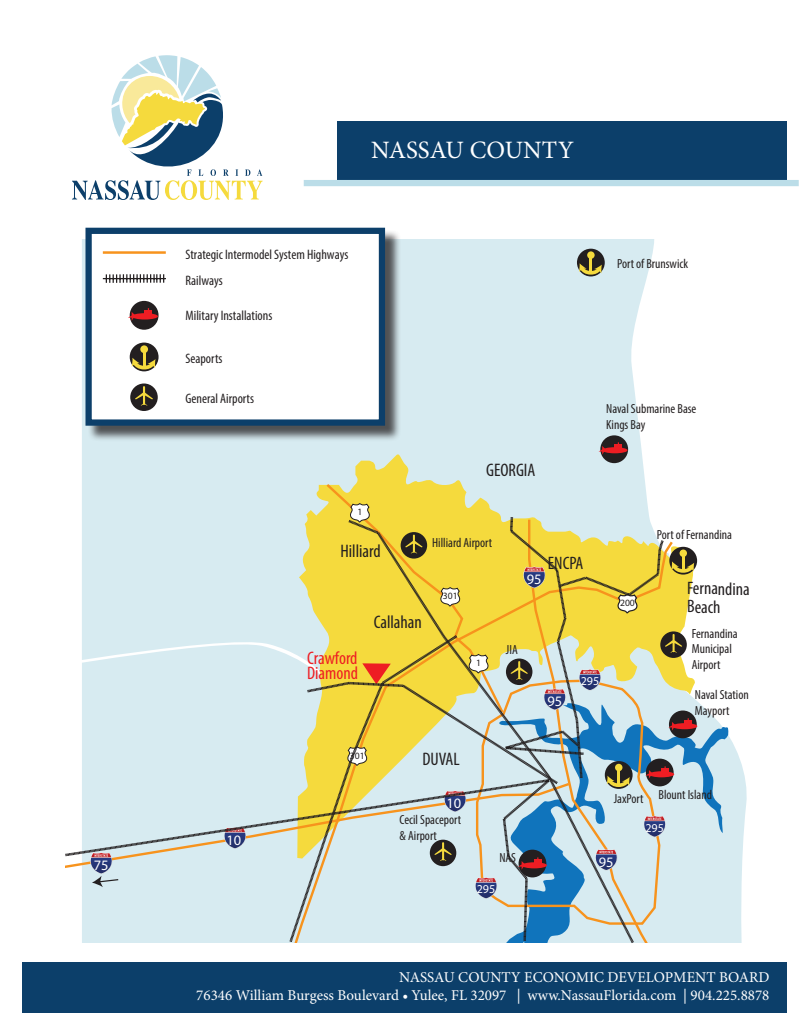
<style>
.page{position:relative;width:810px;height:1035px;background:#fff}
.page>*{position:absolute;margin:0;border:0;box-sizing:border-box;transform-origin:0 0}
.t1{font:25px "Minion Pro";color:#fff}
.t2{font:condensed 18.25px "Myriad Pro";color:#231f20}
.t3{font:condensed 18.25px/15.6px "Myriad Pro";color:#ee1d23}
.t4{font:condensed 18.12px/18px "Myriad Pro";letter-spacing:-.005em;color:#231f20}
.t5{font:15px/18px "Minion Pro";color:#fff;text-align:right}
.t6{font:14.5px "Myriad Pro";color:#fff}
.t7{font:condensed 13.75px/25.6px "Myriad Pro";color:#231f20}
.t8{font:condensed 13.25px/15.9px "Myriad Pro";color:#231f20}
.t9{font:12px "Myriad Pro";color:#fff}
.t10{font:9.62px "Myriad Pro";color:#231f20}
</style>
<div class="page">
<svg style="left:72px;top:55px;width:191px;height:145px"></svg>
<div style="left:22px;top:962px;width:766px;height:50px;background:#0c3f6a"></div>
<div style="left:338px;top:121px;width:450px;height:62px;background:#0c3f6a"></div>
<div style="left:304px;top:180px;width:495px;height:6px;background:#bbdde8"></div>
<div style="left:82px;top:239px;width:572px;height:270px;background:#d7ebf1"></div>
<svg style="left:82px;top:509px;width:665px;height:433px;background:#dcedf2"></svg>
<svg style="left:297px;top:451px;width:357px;height:88px;background:#daeae4"></svg>
<svg style="left:714px;top:701px;width:16px;height:241px;background:#cce4ee"></svg>
<div style="left:600px;top:435px;width:28px;height:28px;background:#231f20;border-radius:50%"></div>
<div style="left:602px;top:447px;width:26px;height:6px;background:#ee1d23;border-radius:50%"></div>
<svg style="left:615px;top:442px;width:7px;height:5px"></svg>
<svg style="left:599px;top:446px;width:7px;height:9px"></svg>
<div style="left:577px;top:249px;width:28px;height:27px;background:#231f20;border-radius:50%"></div>
<div style="left:587px;top:251px;width:8px;height:8px;background:#f5da3d;border-radius:50%"></div>
<svg style="left:577px;top:256px;width:27px;height:21px"></svg>
<svg style="left:675px;top:517px;width:39px;height:425px"></svg>
<div style="left:276px;top:539px;width:399px;height:403px;background:#d7ebf1"></div>
<svg style="left:324px;top:481px;width:182px;height:22px;background:#ecdd72"></svg>
<div style="left:87px;top:229px;width:314px;height:213px;background:#231f20;opacity:.75"></div>
<div style="left:89px;top:231px;width:293px;height:192px;background:#fff"></div>
<div style="left:130px;top:301px;width:29px;height:29px;background:#231f20;border-radius:50%"></div>
<div style="left:132px;top:313px;width:26px;height:7px;background:#ee1d23;border-radius:50%"></div>
<svg style="left:145px;top:308px;width:7px;height:5px"></svg>
<svg style="left:128px;top:312px;width:7px;height:9px"></svg>
<div style="left:130px;top:343px;width:29px;height:28px;background:#231f20;border-radius:50%"></div>
<div style="left:140px;top:345px;width:8px;height:8px;background:#f5da3d;border-radius:50%"></div>
<svg style="left:129px;top:350px;width:29px;height:21px"></svg>
<svg style="left:130px;top:383px;width:28px;height:28px"></svg>
<svg style="left:135px;top:386px;width:18px;height:20px"></svg>
<hr style="left:103px;top:251px;width:63px;height:3px;background:#f7931d">
<hr style="left:103px;top:278px;width:63px;height:1px;background:#231f20">
<svg style="left:106px;top:274px;width:58px;height:9px"></svg>
<div style="left:86px;top:228px;width:299px;height:198px;border:6px solid #0c3f6a"></div>
<svg style="left:348px;top:871px;width:286px;height:72px;background:#a3c3d3"></svg>
<svg style="left:65px;top:779px;width:485px;height:162px;background:#cddfe6"></svg>
<svg style="left:289px;top:635px;width:168px;height:307px;background:#d6e6e5"></svg>
<svg style="left:307px;top:503px;width:390px;height:368px;background:#d1cc8a"></svg>
<p class="t6" style="left:94px;top:856px;width:16px">75</p>
<h1 class="t1" style="left:371px;top:133px;width:204px">NASSAU COUNTY</h1>
<p class="t7" style="left:186px;top:242px;width:164px">Strategic Intermodel System Highways<br>Railways</p>
<p class="t7" style="left:186px;top:302px;width:88px">Military Installations</p>
<p class="t7" style="left:186px;top:346px;width:39px">Seaports</p>
<p class="t7" style="left:186px;top:386px;width:70px">General Airports</p>
<h2 class="t2" style="left:486px;top:459px;width:51px">GEORGIA</h2>
<p class="t8" style="left:617px;top:256px;width:73px">Port of Brunswick</p>
<p class="t8" style="left:606px;top:400px;width:92px">Naval Submarine Base<br>Kings Bay</p>
<p class="t10" style="left:357px;top:506px;width:6px">1</p>
<h2 class="t2" style="left:340px;top:540px;width:42px">Hilliard</h2>
<p class="t8" style="left:432px;top:535px;width:62px">Hilliard Airport</p>
<h2 class="t3" style="left:307px;top:650px;width:53px">Crawford<br>Diamond</h2>
<h2 class="t2" style="left:374px;top:611px;width:50px">Callahan</h2>
<p class="t10" style="left:443px;top:590px;width:16px">301</p>
<p class="t10" style="left:476px;top:657px;width:6px">1</p>
<p class="t6" style="left:527px;top:571px;width:16px">95</p>
<h3 class="t4" style="left:548px;top:553px;width:37px">ENCPA</h3>
<p class="t8" style="left:506px;top:642px;width:13px">JIA</p>
<p class="t6" style="left:547px;top:693px;width:16px">95</p>
<p class="t9" style="left:581px;top:674px;width:20px">295</p>
<p class="t10" style="left:620px;top:597px;width:16px">200</p>
<p class="t8" style="left:657px;top:527px;width:77px">Port of Fernandina</p>
<h3 class="t4" style="left:687px;top:579px;width:64px">Fernandina<br>Beach</h3>
<p class="t8" style="left:692px;top:625px;width:47px">Fernandina<br>Municipal<br>Airport</p>
<p class="t8" style="left:695px;top:687px;width:55px">Naval Station<br>Mayport</p>
<p class="t6" style="left:226px;top:831px;width:16px">10</p>
<p class="t10" style="left:350px;top:749px;width:16px">301</p>
<h2 class="t2" style="left:422px;top:747px;width:39px">DUVAL</h2>
<p class="t6" style="left:446px;top:795px;width:16px">10</p>
<p class="t8" style="left:400px;top:812px;width:63px">Cecil Spaceport &amp; Airport</p>
<p class="t8" style="left:614px;top:791px;width:31px">JaxPort</p>
<p class="t8" style="left:658px;top:786px;width:55px">Blount Island</p>
<p class="t9" style="left:645px;top:820px;width:20px">295</p>
<p class="t8" style="left:499px;top:850px;width:18px">NAS</p>
<p class="t9" style="left:477px;top:882px;width:20px">295</p>
<p class="t6" style="left:599px;top:853px;width:16px">95</p>
<p class="t5" style="left:196px;top:968px;width:575px">NASSAU COUNTY ECONOMIC DEVELOPMENT BOARD<br>76346 William Burgess Boulevard • Yulee, FL 32097 | www.NassauFlorida.com | 904.225.8878</p>
</div>
